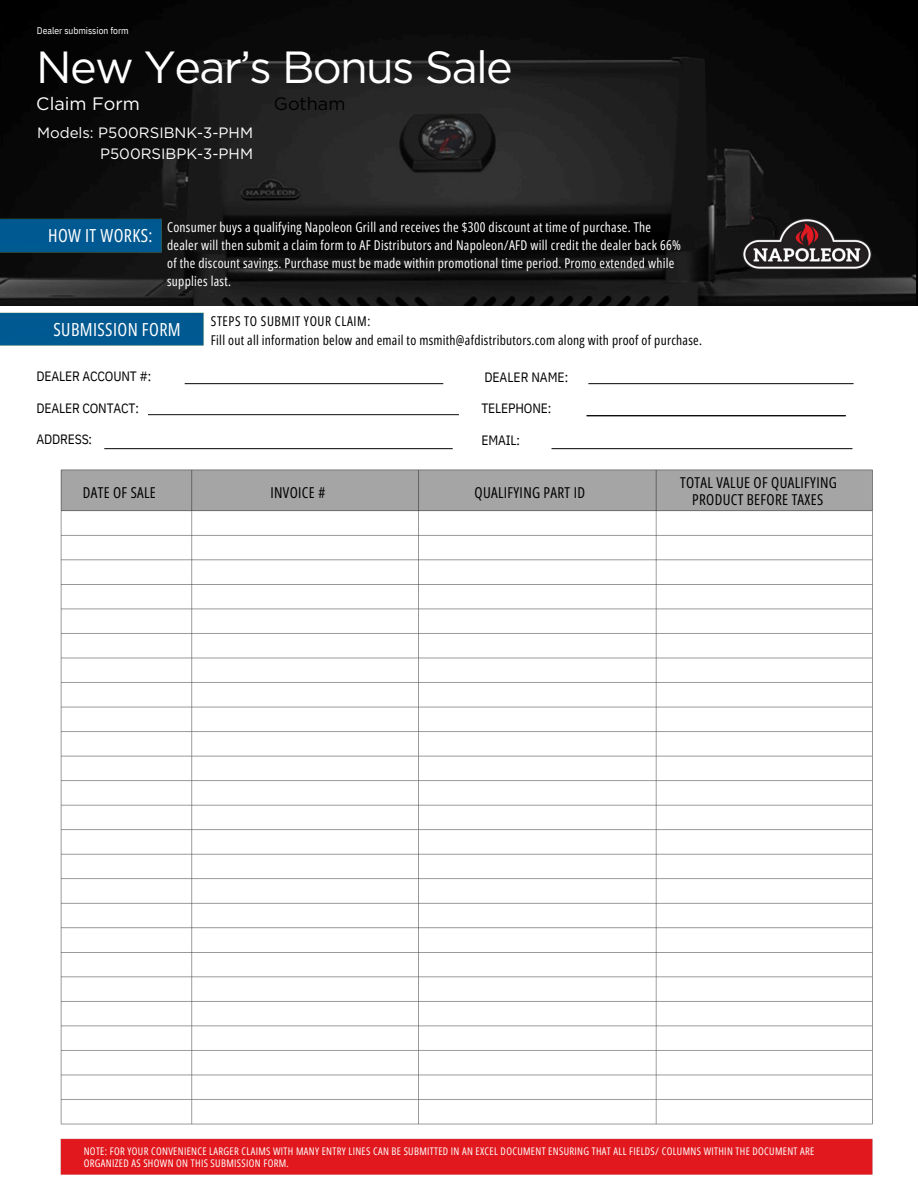
<style>
.page{position:relative;width:918px;height:1188px;background:#fff}
.page>*{position:absolute;margin:0;border:0;box-sizing:border-box;transform-origin:0 0}
.t1{font:45px "Gotham";letter-spacing:-.04em;color:#fff}
.t2{font:18px "Open Sans Condensed";letter-spacing:.025em;color:#fff}
.t3{font:18px "Gotham";color:#fff}
.t4{font:18px "Gotham";color:#000}
.t5{font:15px/16.8px "Open Sans Condensed";letter-spacing:.02em;color:#000;text-align:center}
.t6{font:15px/20.2px "Gotham";color:#fff;text-align:right}
.t7{font:13.5px/18px "Open Sans Condensed";letter-spacing:.02em;color:#fff}
.t8{font:13.5px "Open Sans Condensed";letter-spacing:.02em;color:#000}
.t9{font:13.5px "IBM Plex Sans Cond";letter-spacing:-.01em;color:#000}
.t10{font:13.5px "Open Sans Condensed";letter-spacing:.04em;color:#000}
.t11{font:10.5px/12.3px "Open Sans Condensed";letter-spacing:.035em;color:#fff}
.t12{font:9.6px "IBM Plex Sans Cond";color:#fff}
</style>
<div class="page">
<img style="left:0;top:0;width:915px;height:306px">
<div style="left:0;top:312px;width:204px;height:34px;background:#005991"></div>
<img style="left:104px;top:448px;width:349px;height:1px">
<img style="left:184px;top:384px;width:260px;height:1px">
<img style="left:551px;top:448px;width:302px;height:1px">
<img style="left:588px;top:384px;width:266px;height:1px">
<img style="left:586px;top:415px;width:260px;height:1px">
<img style="left:60px;top:469px;width:813px;height:706px">
<img style="left:743px;top:218px;width:128px;height:52px">
<img style="left:0;top:212px;width:169px;height:47px">
<p class="t12" style="left:37px;top:24px;width:93px">Dealer submission form</p>
<h2 class="t1" style="left:36px;top:40px;width:478px">New Year’s Bonus Sale</h2>
<p class="t3" style="left:36px;top:93px;width:105px">Claim Form</p>
<h6 class="t4" style="left:274px;top:93px;width:73px">Gotham</h6>
<h6 class="t6" style="left:37px;top:123px;width:217px">Models: P500RSIBNK-3-PHM<br>P500RSIBPK-3-PHM</h6>
<p class="t2" style="left:48px;top:223px;width:106px">HOW IT WORKS:</p>
<p class="t7" style="left:167px;top:217px;width:515px">Consumer buys a qualifying Napoleon Grill and receives the $300 discount at time of purchase. The dealer will then submit a claim form to AF Distributors and Napoleon/AFD will credit the dealer back 66% of the discount savings. Purchase must be made within promotional time period. Promo extended while supplies last.</p>
<h1 class="t2" style="left:54px;top:317px;width:129px">SUBMISSION FORM</h1>
<p class="t9" style="left:36px;top:367px;width:116px">DEALER ACCOUNT #:</p>
<p class="t9" style="left:36px;top:399px;width:104px">DEALER CONTACT:</p>
<p class="t9" style="left:36px;top:430px;width:57px">ADDRESS:</p>
<h3 class="t10" style="left:211px;top:311px;width:161px">STEPS TO SUBMIT YOUR CLAIM:</h3>
<h3 class="t8" style="left:211px;top:331px;width:493px">Fill out all information below and email to msmith@afdistributors.com along with proof of purchase.</h3>
<p class="t9" style="left:484px;top:368px;width:85px">DEALER NAME:</p>
<p class="t9" style="left:481px;top:399px;width:71px">TELEPHONE:</p>
<p class="t9" style="left:481px;top:431px;width:40px">EMAIL:</p>
<p class="t5" style="left:83px;top:484px;width:75px">DATE OF SALE</p>
<h2 class="t5" style="left:271px;top:484px;width:56px">INVOICE #</h2>
<p class="t5" style="left:474px;top:484px;width:112px">QUALIFYING PART ID</p>
<p class="t5" style="left:680px;top:474px;width:158px">TOTAL VALUE OF QUALIFYING<br>PRODUCT BEFORE TAXES</p>
<h5 class="t11" style="left:84px;top:1144px;width:732px">NOTE: FOR YOUR CONVENIENCE LARGER CLAIMS WITH MANY ENTRY LINES CAN BE SUBMITTED IN AN EXCEL DOCUMENT ENSURING THAT ALL FIELDS/ COLUMNS WITHIN THE DOCUMENT ARE<br>ORGANIZED AS SHOWN ON THIS SUBMISSION FORM.</h5>
</div>
